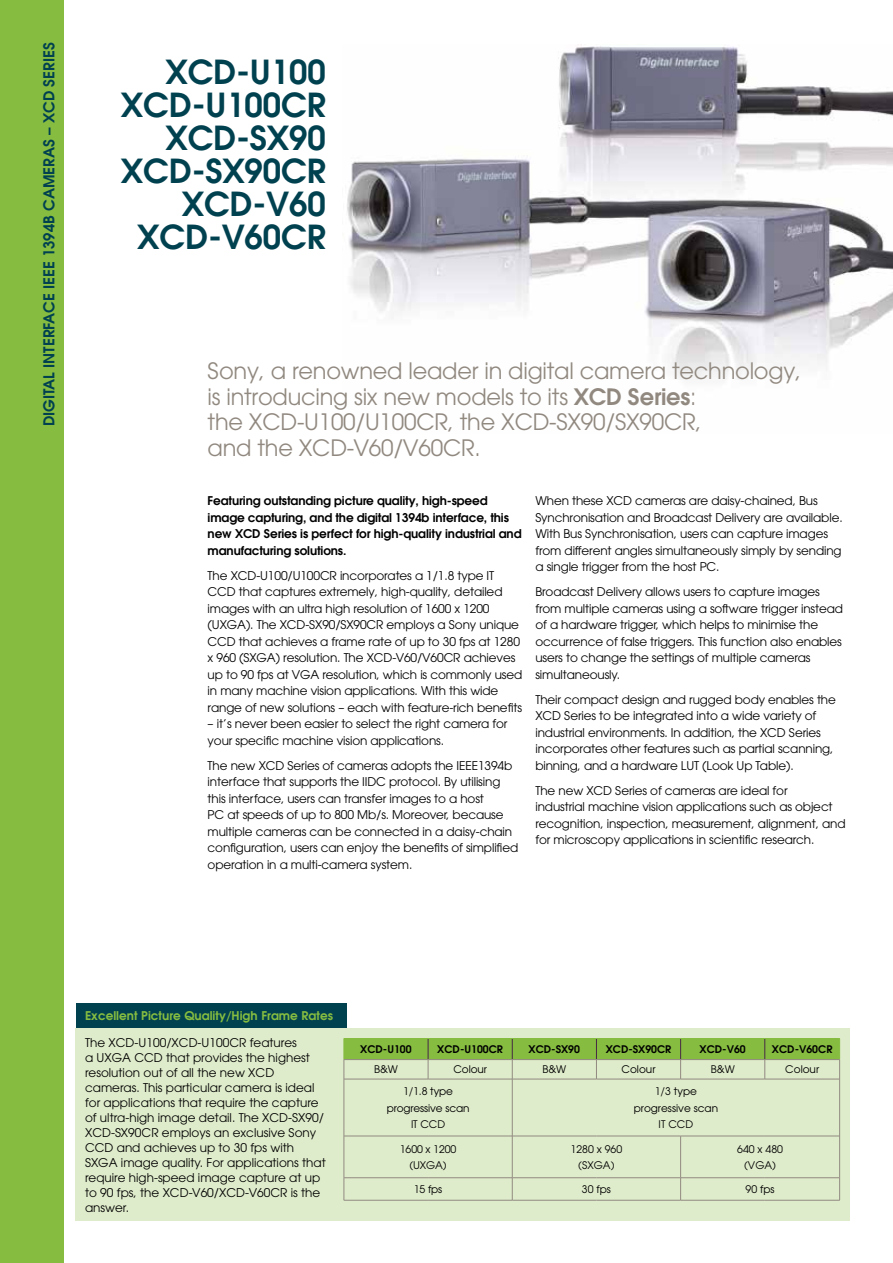
<style>
.page{position:relative;width:893px;height:1263px;background:#fff}
.page>*{position:absolute;margin:0;border:0;box-sizing:border-box;transform-origin:0 0}
.t1{font:600 33px/33px "Avant Garde";letter-spacing:-.005em;color:#004150;text-align:right}
.t2{font:22.5px/25.5px "ITC Avant Garde Pro";letter-spacing:-.01em;color:#918980}
.t3{font:600 15px "Avant Garde";color:#004150}
.t4{font:12px/16.5px "ITC Avant Garde Pro";letter-spacing:-.01em;color:#000}
.t5{font:600 12px/16.5px "ITC Avant Garde Pro";letter-spacing:-.01em;color:#000}
.t6{font:600 12px "Avant Garde";color:#86bd40}
.t7{font:10.5px/16.5px "Avant Garde";color:#000;text-align:center}
.t8{font:600 10.5px "Avant Garde";color:#000}
.s1{font-weight:600}
</style>
<div class="page">
<img style="left:347px;top:45px;width:546px;height:335px">
<div style="left:75px;top:1028px;width:775px;height:192px;background:#dfeccb"></div>
<div style="left:0;top:0;width:64px;height:1263px;background:#86bd40"></div>
<hr style="left:344px;top:1079px;width:84px;height:1px;background:#918980">
<hr style="left:428px;top:1079px;width:84px;height:1px;background:#918980">
<hr style="left:512px;top:1079px;width:84px;height:1px;background:#918980">
<hr style="left:596px;top:1079px;width:85px;height:1px;background:#918980">
<hr style="left:681px;top:1079px;width:84px;height:1px;background:#918980">
<hr style="left:765px;top:1079px;width:74px;height:1px;background:#918980">
<hr style="left:344px;top:1136px;width:84px;height:1px;background:#918980">
<hr style="left:428px;top:1136px;width:84px;height:1px;background:#918980">
<hr style="left:512px;top:1136px;width:84px;height:1px;background:#918980">
<hr style="left:596px;top:1136px;width:85px;height:1px;background:#918980">
<hr style="left:681px;top:1136px;width:84px;height:1px;background:#918980">
<hr style="left:765px;top:1136px;width:74px;height:1px;background:#918980">
<hr style="left:344px;top:1177px;width:84px;height:1px;background:#918980">
<hr style="left:428px;top:1177px;width:84px;height:1px;background:#918980">
<hr style="left:512px;top:1177px;width:84px;height:1px;background:#918980">
<hr style="left:596px;top:1177px;width:84px;height:1px;background:#918980">
<hr style="left:681px;top:1177px;width:84px;height:1px;background:#918980">
<hr style="left:765px;top:1177px;width:74px;height:1px;background:#918980">
<hr style="left:344px;top:1079px;width:1px;height:57px;background:#918980">
<hr style="left:839px;top:1079px;width:1px;height:57px;background:#918980">
<hr style="left:344px;top:1136px;width:1px;height:42px;background:#918980">
<hr style="left:839px;top:1136px;width:1px;height:42px;background:#918980">
<svg style="left:344px;top:1178px;width:1px;height:22px"></svg>
<svg style="left:839px;top:1178px;width:1px;height:22px"></svg>
<hr style="left:344px;top:1200px;width:84px;height:1px;background:#918980">
<hr style="left:428px;top:1200px;width:84px;height:1px;background:#918980">
<hr style="left:512px;top:1200px;width:84px;height:1px;background:#918980">
<hr style="left:596px;top:1200px;width:85px;height:1px;background:#918980">
<hr style="left:681px;top:1200px;width:84px;height:1px;background:#918980">
<hr style="left:765px;top:1200px;width:75px;height:1px;background:#918980">
<svg style="left:344px;top:1038px;width:496px;height:41px"></svg>
<hr style="left:512px;top:1079px;width:1px;height:57px;background:#918980">
<hr style="left:512px;top:1136px;width:1px;height:42px;background:#918980">
<hr style="left:680px;top:1136px;width:1px;height:42px;background:#918980">
<svg style="left:512px;top:1178px;width:1px;height:22px"></svg>
<svg style="left:680px;top:1178px;width:1px;height:22px"></svg>
<div style="left:77px;top:1003px;width:270px;height:25px;background:#004150"></div>
<p class="t3" style="left:39px;top:426px;width:385px;rotate:-90deg">DIGITAL INTERFACE IEEE 1394B CAMERAS – XCD SERIES</p>
<h1 class="t1" style="left:121px;top:54px;width:207px">XCD-U100<br>XCD-U100CR<br>XCD-SX90<br>XCD-SX90CR<br>XCD-V60<br>XCD-V60CR</h1>
<h2 class="t2" style="left:208px;top:358px;width:595px">Sony, a renowned leader in digital camera technology, is introducing six new models to its <span class="s1">XCD Series</span>:<br>the XCD-U100/U100CR, the XCD-SX90/SX90CR,<br>and the XCD-V60/V60CR.</h2>
<p class="t5" style="left:208px;top:492px;width:315px">Featuring outstanding picture quality, high-speed image capturing, and the digital 1394b interface, this new XCD Series is perfect for high-quality industrial and manufacturing solutions.</p>
<p class="t4" style="left:208px;top:567px;width:316px">The XCD-U100/U100CR incorporates a 1/1.8 type IT CCD that captures extremely, high-quality, detailed images with an ultra high resolution of 1600 x 1200 (UXGA). The XCD-SX90/SX90CR employs a Sony unique CCD that achieves a frame rate of up to 30 fps at 1280 x 960 (SXGA) resolution. The XCD-V60/V60CR achieves up to 90 fps at VGA resolution, which is commonly used in many machine vision applications. With this wide range of new solutions – each with feature-rich benefits</p>
<p class="t4" style="left:208px;top:715px;width:301px">– it’s never been easier to select the right camera for your specific machine vision applications.</p>
<p class="t4" style="left:208px;top:757px;width:312px">The new XCD Series of cameras adopts the IEEE1394b interface that supports the IIDC protocol. By utilising this interface, users can transfer images to a host<br>PC at speeds of up to 800 Mb/s. Moreover, because multiple cameras can be connected in a daisy-chain configuration, users can enjoy the benefits of simplified operation in a multi-camera system.</p>
<p class="t4" style="left:535px;top:492px;width:309px">When these XCD cameras are daisy-chained, Bus Synchronisation and Broadcast Delivery are available.<br>With Bus Synchronisation, users can capture images from different angles simultaneously simply by sending a single trigger from the host PC.</p>
<p class="t4" style="left:535px;top:583px;width:309px">Broadcast Delivery allows users to capture images from multiple cameras using a software trigger instead of a hardware trigger, which helps to minimise the occurrence of false triggers. This function also enables users to change the settings of multiple cameras simultaneously.</p>
<p class="t4" style="left:535px;top:691px;width:302px">Their compact design and rugged body enables the XCD Series to be integrated into a wide variety of industrial environments. In addition, the XCD Series incorporates other features such as partial scanning, binning, and a hardware LUT (Look Up Table).</p>
<p class="t4" style="left:535px;top:782px;width:312px">The new XCD Series of cameras are ideal for<br>industrial machine vision applications such as object recognition, inspection, measurement, alignment, and for microscopy applications in scientific research.</p>
<p class="t6" style="left:85px;top:1007px;width:249px">Excellent Picture Quality/High Frame Rates</p>
<p class="t4" style="left:85px;top:1034px;width:242px;line-height:15px">The XCD-U100/XCD-U100CR features<br>a UXGA CCD that provides the highest resolution out of all the new XCD cameras. This particular camera is ideal for applications that require the capture of ultra-high image detail. The XCD-SX90/ XCD-SX90CR employs an exclusive Sony CCD and achieves up to 30 fps with SXGA image quality. For applications that require high-speed image capture at up to 90 fps, the XCD-V60/XCD-V60CR is the answer.</p>
<p class="t8" style="left:360px;top:1042px;width:53px">XCD-U100</p>
<p class="t8" style="left:437px;top:1042px;width:67px">XCD-U100CR</p>
<p class="t8" style="left:529px;top:1042px;width:53px">XCD-SX90</p>
<p class="t8" style="left:606px;top:1042px;width:67px">XCD-SX90CR</p>
<p class="t8" style="left:700px;top:1042px;width:48px">XCD-V60</p>
<p class="t8" style="left:772px;top:1042px;width:62px">XCD-V60CR</p>
<p class="t7" style="left:374px;top:1061px;width:25px">B&amp;W</p>
<p class="t7" style="left:453px;top:1061px;width:35px">Colour</p>
<p class="t7" style="left:542px;top:1061px;width:26px">B&amp;W</p>
<p class="t7" style="left:622px;top:1061px;width:35px">Colour</p>
<p class="t7" style="left:711px;top:1061px;width:26px">B&amp;W</p>
<p class="t7" style="left:785px;top:1061px;width:35px">Colour</p>
<p class="t7" style="left:387px;top:1083px;width:84px">1/1.8 type progressive scan<br>IT CCD</p>
<p class="t7" style="left:634px;top:1083px;width:86px">1/3 type progressive scan<br>IT CCD</p>
<p class="t7" style="left:400px;top:1140px;width:58px">1600 x 1200 (UXGA)</p>
<p class="t7" style="left:571px;top:1140px;width:53px">1280 x 960 (SXGA)</p>
<p class="t7" style="left:737px;top:1140px;width:47px">640 x 480 (VGA)</p>
<p class="t7" style="left:414px;top:1181px;width:30px">15 fps</p>
<p class="t7" style="left:582px;top:1181px;width:31px">30 fps</p>
<p class="t7" style="left:746px;top:1181px;width:31px">90 fps</p>
</div>
